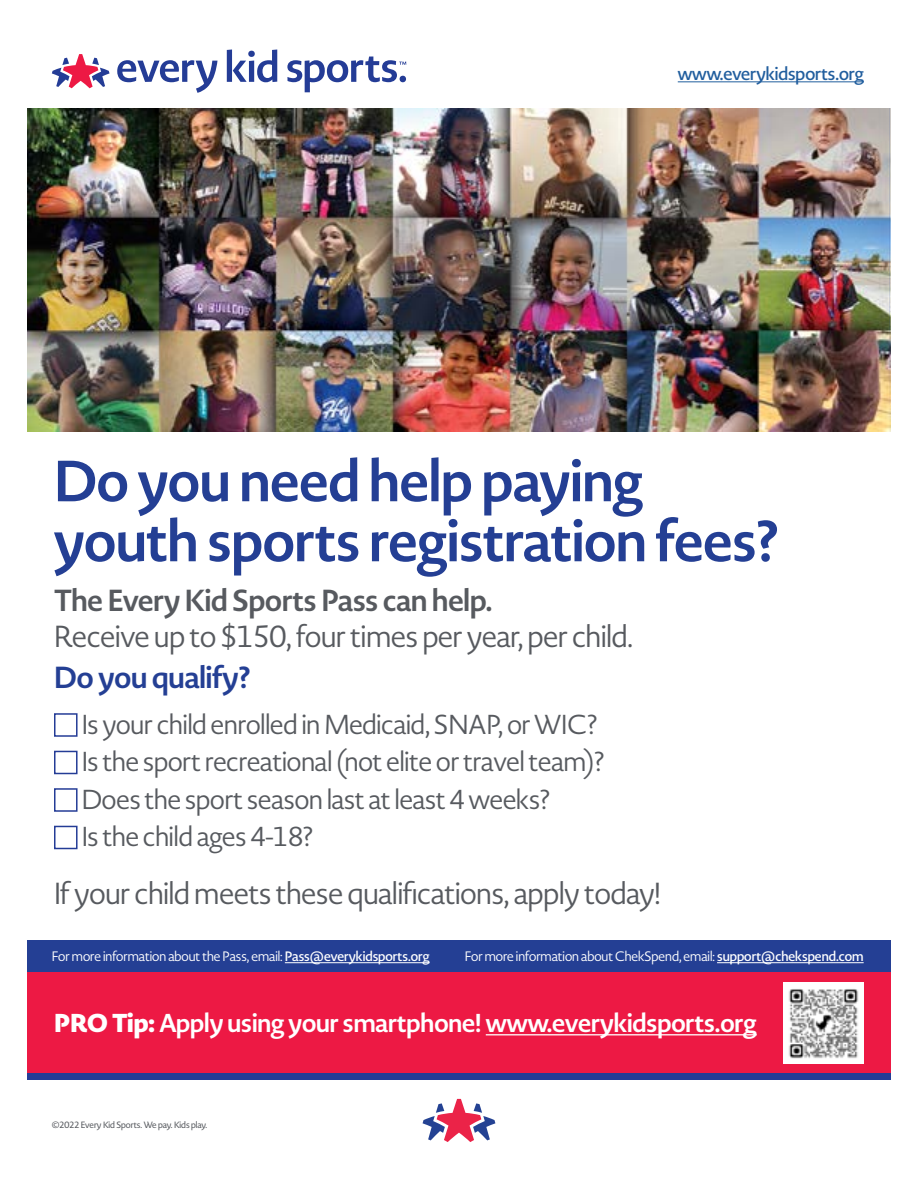
<style>
.page{position:relative;width:918px;height:1188px;background:#fff}
.page>*{position:absolute;margin:0;border:0;box-sizing:border-box;transform-origin:0 0}
.t1{font:700 57px/60px "Novel Display";color:#243f94}
.t2{font:30px "Novel Display";color:#575a5f}
.t3{font:700 30px "Novel Display";color:#575a5f}
.t4{font:700 30px "Novel Display";color:#243f94}
.t5{font:27px/37.5px "Novel Display";color:#575a5f}
.t6{font:700 25.5px "Novel Display";color:#fff}
.t7{font:600 18px "Novel Display";color:#215e9e}
.t8{font:13.5px "Novel Display";color:#fff}
.t9{font:500 9px "Novel Display";color:#575a5f}
.s1{font-weight:600}
.s2{font-weight:900}
</style>
<div class="page">
<svg style="left:117px;top:60px;width:100px;height:33px"></svg>
<svg style="left:227px;top:50px;width:50px;height:32px"></svg>
<svg style="left:287px;top:57px;width:119px;height:35px"></svg>
<svg style="left:52px;top:54px;width:58px;height:34px"></svg>
<hr style="left:678px;top:81px;width:186px;height:1px;background:#215e9e">
<div style="left:27px;top:972px;width:864px;height:101px;background:#ed1944"></div>
<div style="left:27px;top:1073px;width:864px;height:7px;background:#243c96"></div>
<svg style="left:423px;top:1099px;width:72px;height:43px"></svg>
<div style="left:27px;top:941px;width:864px;height:31px;background:#243f94"></div>
<img style="left:27px;top:108px;width:864px;height:324px">
<hr style="left:486px;top:1034px;width:271px;height:1px;background:#fff">
<img style="left:783px;top:982px;width:81px;height:81px">
<div style="left:54px;top:713px;width:24px;height:24px;border:2px solid #243c96"></div>
<div style="left:54px;top:751px;width:24px;height:23px;border:2px solid #243c96"></div>
<div style="left:54px;top:788px;width:24px;height:24px;border:2px solid #243c96"></div>
<div style="left:54px;top:826px;width:24px;height:23px;border:2px solid #243c96"></div>
<hr style="left:285px;top:962px;width:145px;height:1px;background:#fff">
<hr style="left:717px;top:962px;width:147px;height:1px;background:#fff">
<p class="t7" style="left:678px;top:62px;width:188px">www.everykidsports.org</p>
<h1 class="t1" style="left:54px;top:452px;width:725px">Do you need help paying youth sports registration fees?</h1>
<p class="t3" style="left:54px;top:581px;width:440px">The Every Kid Sports Pass can help.</p>
<p class="t2" style="left:54px;top:618px;width:581px">Receive up to $150, four times per year, per child.</p>
<p class="t4" style="left:54px;top:658px;width:198px">Do you qualify?</p>
<p class="t5" style="left:82px;top:706px;width:524px">Is your child enrolled in Medicaid, SNAP, or WIC?<br>Is the sport recreational (not elite or travel team)?<br>Does the sport season last at least 4 weeks?<br>Is the child ages 4-18?</p>
<p class="t2" style="left:54px;top:875px;width:608px">If your child meets these qualifications, apply today!</p>
<p class="t8" style="left:52px;top:948px;width:379px">For more information about the Pass, email: <span class="s1">Pass@everykidsports.org</span></p>
<p class="t8" style="left:465px;top:948px;width:401px">For more information about ChekSpend, email: <span class="s1">support@chekspend.com</span></p>
<p class="t6" style="left:54px;top:1007px;width:704px"><span class="s2">PRO Tip:</span> Apply using your smartphone! www.everykidsports.org</p>
<p class="t9" style="left:52px;top:1119px;width:157px">©2022 Every Kid Sports. We pay. Kids play.</p>
</div>
